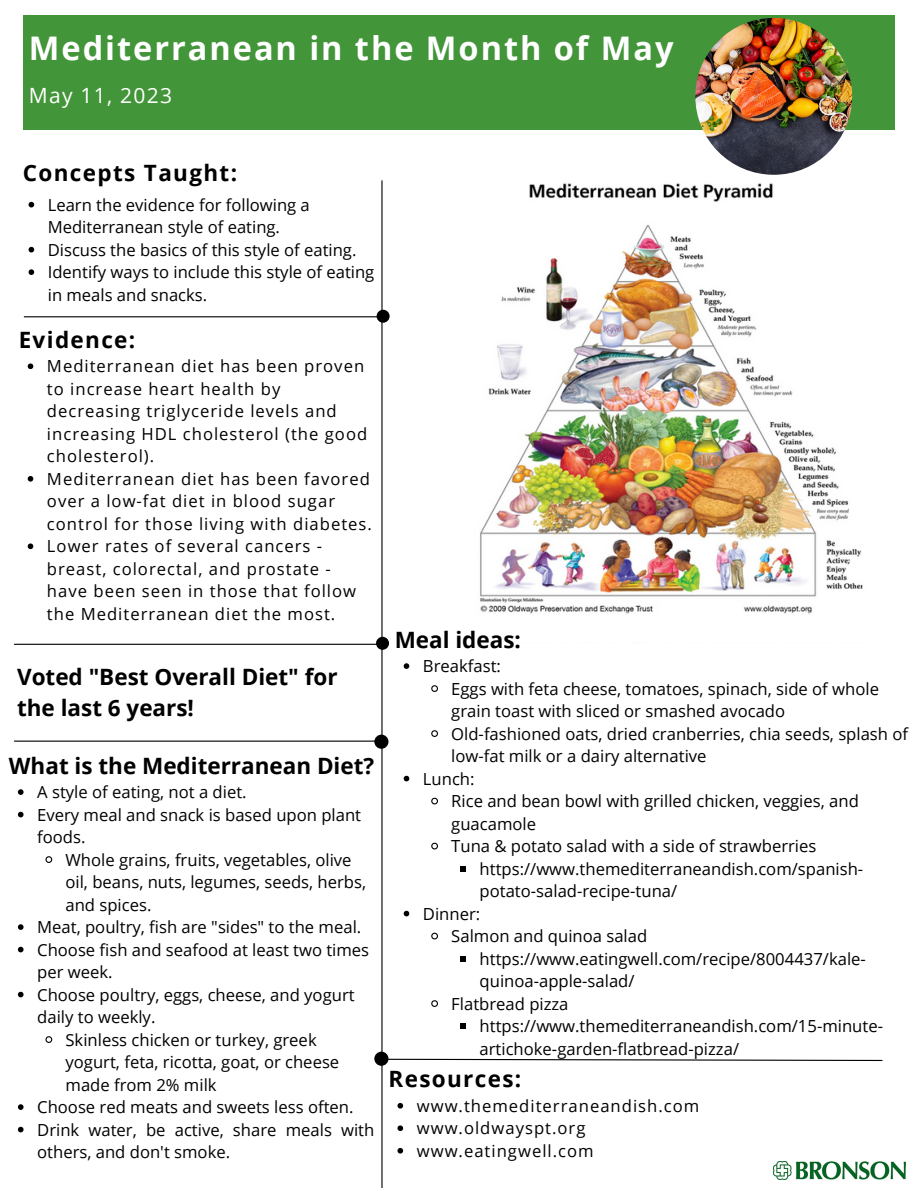
<style>
.page{position:relative;width:918px;height:1188px;background:#fff}
.page>*{position:absolute;margin:0;border:0;box-sizing:border-box;transform-origin:0 0}
.t1{font:700 32.55px "Open Sans";letter-spacing:.06em;color:#fff}
.t2{font:700 22.5px/31.5px "Open Sans";color:#000}
.t3{font:700 22.5px "Open Sans";letter-spacing:.06em;color:#000}
.t4{font:21px "Open Sans";letter-spacing:.06em;color:#fff}
.t5{font:16.65px/22.5px "Open Sans";color:#000}
.t6{font:16.65px/22.5px "Open Sans";letter-spacing:.06em;color:#000}
</style>
<div class="page">
<div style="left:23px;top:15px;width:872px;height:115px;background:#439539"></div>
<hr style="left:381px;top:181px;width:2px;height:1007px;background:#000">
<div style="left:377px;top:310px;width:13px;height:13px;background:#000;border-radius:50%"></div>
<div style="left:376px;top:637px;width:13px;height:13px;background:#000;border-radius:50%"></div>
<img style="left:774px;top:1161px;width:131px;height:18px">
<hr style="left:24px;top:316px;width:358px;height:1px;background:#000">
<img style="left:695px;top:18px;width:157px;height:157px;border-radius:50%">
<hr style="left:14px;top:644px;width:364px;height:1px;background:#000">
<svg style="left:388px;top:1058px;width:495px;height:3px"></svg>
<div style="left:374px;top:735px;width:14px;height:14px;background:#000;border-radius:50%"></div>
<div style="left:374px;top:1052px;width:14px;height:14px;background:#000;border-radius:50%"></div>
<hr style="left:14px;top:741px;width:364px;height:1px;background:#000">
<img style="left:480px;top:183px;width:383px;height:431px">
<svg style="left:29px;top:202px;width:5px;height:5px"></svg>
<svg style="left:29px;top:247px;width:5px;height:5px"></svg>
<svg style="left:29px;top:269px;width:5px;height:6px"></svg>
<svg style="left:28px;top:363px;width:5px;height:6px"></svg>
<svg style="left:28px;top:476px;width:5px;height:6px"></svg>
<svg style="left:28px;top:543px;width:5px;height:6px"></svg>
<svg style="left:397px;top:1103px;width:6px;height:6px"></svg>
<svg style="left:397px;top:1125px;width:6px;height:6px"></svg>
<svg style="left:397px;top:1148px;width:6px;height:6px"></svg>
<svg style="left:18px;top:789px;width:6px;height:6px"></svg>
<svg style="left:18px;top:812px;width:6px;height:5px"></svg>
<svg style="left:45px;top:856px;width:8px;height:7px"></svg>
<svg style="left:18px;top:924px;width:6px;height:6px"></svg>
<svg style="left:18px;top:947px;width:6px;height:5px"></svg>
<svg style="left:18px;top:992px;width:6px;height:5px"></svg>
<svg style="left:45px;top:1036px;width:8px;height:7px"></svg>
<svg style="left:18px;top:1104px;width:6px;height:6px"></svg>
<svg style="left:18px;top:1127px;width:6px;height:5px"></svg>
<svg style="left:404px;top:663px;width:5px;height:6px"></svg>
<svg style="left:431px;top:685px;width:7px;height:7px"></svg>
<svg style="left:431px;top:730px;width:7px;height:7px"></svg>
<svg style="left:404px;top:776px;width:5px;height:5px"></svg>
<svg style="left:431px;top:797px;width:7px;height:8px"></svg>
<svg style="left:431px;top:842px;width:7px;height:8px"></svg>
<svg style="left:460px;top:866px;width:6px;height:5px"></svg>
<svg style="left:404px;top:911px;width:5px;height:5px"></svg>
<svg style="left:431px;top:932px;width:7px;height:8px"></svg>
<svg style="left:460px;top:956px;width:6px;height:5px"></svg>
<svg style="left:431px;top:1000px;width:7px;height:7px"></svg>
<svg style="left:460px;top:1023px;width:6px;height:6px"></svg>
<p class="t1" style="left:29px;top:26px;width:646px">Mediterranean in the Month of May</p>
<p class="t4" style="left:29px;top:81px;width:145px">May 11, 2023</p>
<p class="t3" style="left:23px;top:157px;width:216px">Concepts Taught:</p>
<p class="t5" style="left:48px;top:193px;width:264px">Learn the evidence for following a<br>Mediterranean style of eating.</p>
<p class="t5" style="left:48px;top:238px;width:310px">Discuss the basics of this style of eating.</p>
<p class="t5" style="left:48px;top:261px;width:328px">Identify ways to include this style of eating in meals and snacks.</p>
<p class="t3" style="left:19px;top:324px;width:118px">Evidence:</p>
<p class="t6" style="left:47px;top:355px;width:322px">Mediterranean diet has been proven to increase heart health by decreasing triglyceride levels and increasing HDL cholesterol (the good cholesterol).</p>
<p class="t6" style="left:47px;top:467px;width:326px">Mediterranean diet has been favored over a low-fat diet in blood sugar control for those living with diabetes.</p>
<p class="t6" style="left:47px;top:535px;width:311px">Lower rates of several cancers - breast, colorectal, and prostate - have been seen in those that follow the Mediterranean diet the most.</p>
<p class="t2" style="left:17px;top:660px;width:322px">Voted "Best Overall Diet" for the last 6 years!</p>
<p class="t2" style="left:9px;top:749px;width:367px">What is the Mediterranean Diet?</p>
<p class="t5" style="left:37px;top:781px;width:211px">A style of eating, not a diet.</p>
<p class="t5" style="left:37px;top:803px;width:325px">Every meal and snack is based upon plant foods.</p>
<p class="t5" style="left:66px;top:848px;width:302px">Whole grains, fruits, vegetables, olive oil, beans, nuts, legumes, seeds, herbs, and spices.</p>
<p class="t5" style="left:37px;top:916px;width:326px">Meat, poultry, fish are "sides" to the meal.</p>
<p class="t5" style="left:37px;top:938px;width:334px">Choose fish and seafood at least two times per week.</p>
<p class="t5" style="left:37px;top:983px;width:319px">Choose poultry, eggs, cheese, and yogurt daily to weekly.</p>
<p class="t5" style="left:66px;top:1028px;width:275px">Skinless chicken or turkey, greek yogurt, feta, ricotta, goat, or cheese made from 2% milk</p>
<p class="t5" style="left:37px;top:1096px;width:318px">Choose red meats and sweets less often.</p>
<p class="t5" style="left:37px;top:1118px;width:339px">Drink water, be active, share meals with others, and don't smoke.</p>
<p class="t2" style="left:395px;top:623px;width:128px">Meal ideas:</p>
<p class="t5" style="left:423px;top:655px;width:80px">Breakfast:</p>
<p class="t5" style="left:451px;top:677px;width:429px">Eggs with feta cheese, tomatoes, spinach, side of whole grain toast with sliced or smashed avocado</p>
<p class="t5" style="left:451px;top:722px;width:458px">Old-fashioned oats, dried cranberries, chia seeds, splash of low-fat milk or a dairy alternative</p>
<p class="t5" style="left:423px;top:767px;width:53px">Lunch:</p>
<p class="t5" style="left:451px;top:790px;width:409px">Rice and bean bowl with grilled chicken, veggies, and guacamole</p>
<p class="t5" style="left:451px;top:835px;width:367px">Tuna &amp; potato salad with a side of strawberries</p>
<p class="t5" style="left:480px;top:857px;width:385px">https://www.themediterraneandish.com/spanish&shy;potato-salad-recipe-tuna/</p>
<p class="t5" style="left:423px;top:902px;width:59px">Dinner:</p>
<p class="t5" style="left:451px;top:925px;width:198px">Salmon and quinoa salad</p>
<p class="t5" style="left:480px;top:947px;width:388px">https://www.eatingwell.com/recipe/8004437/kale&shy;quinoa-apple-salad/</p>
<p class="t5" style="left:451px;top:992px;width:119px">Flatbread pizza</p>
<p class="t5" style="left:480px;top:1015px;width:405px">https://www.themediterraneandish.com/15-minute&shy;artichoke-garden-flatbread-pizza/</p>
<p class="t3" style="left:388px;top:1063px;width:134px">Resources:</p>
<p class="t6" style="left:417px;top:1094px;width:284px">www.themediterraneandish.com</p>
<p class="t6" style="left:417px;top:1117px;width:170px">www.oldwayspt.org</p>
<p class="t6" style="left:417px;top:1139px;width:178px">www.eatingwell.com</p>
</div>
